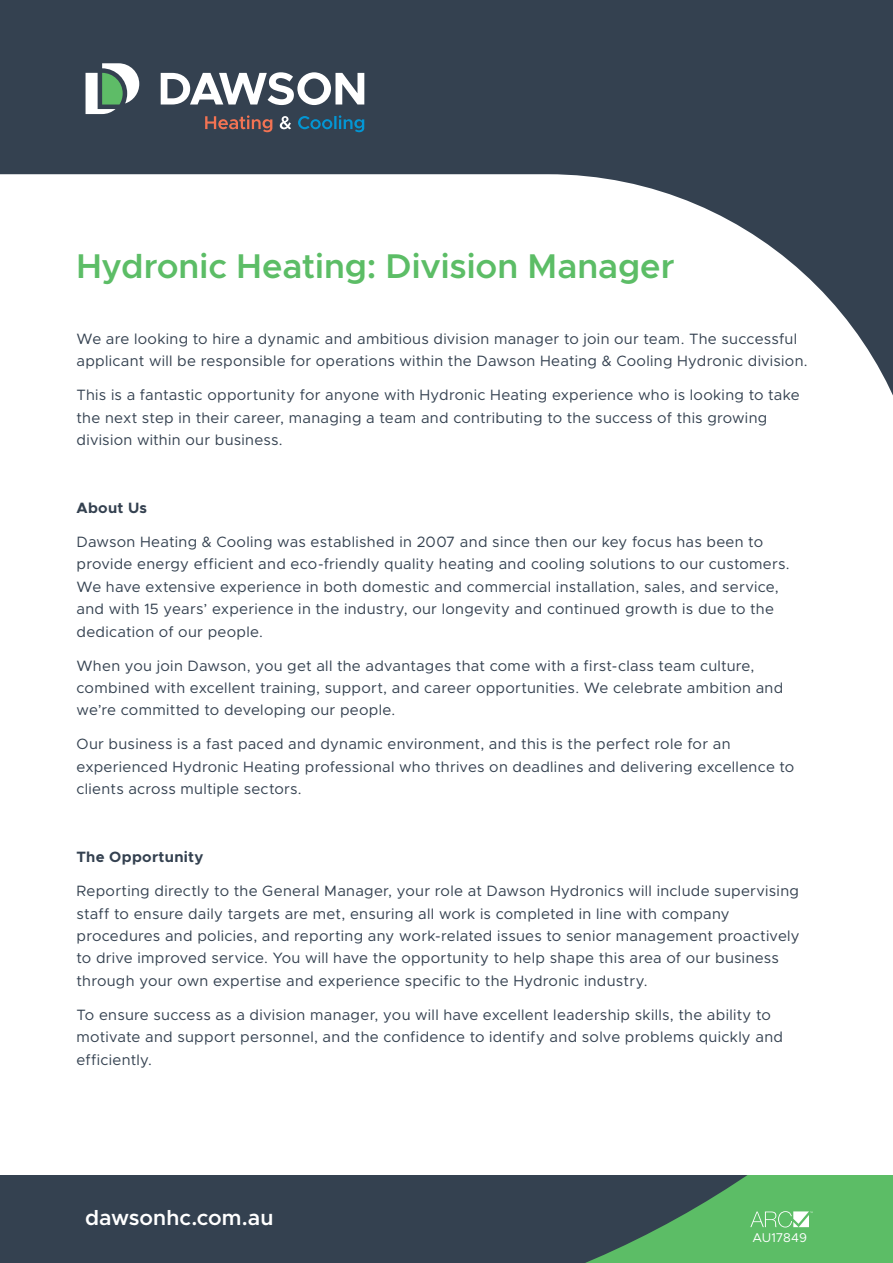
<style>
.page{position:relative;width:893px;height:1263px;background:#fff}
.page>*{position:absolute;margin:0;border:0;box-sizing:border-box;transform-origin:0 0}
.t1{font:600 34.5px "Metropolis";color:#5cbd66}
.t2{font:600 21.45px "Metropolis";color:#fff}
.Body_Copy_Bullets{font:15px/22.5px "Metropolis";letter-spacing:.02em;color:#344150}
.Body_Copy_Bullets-2{font:700 15px "Metropolis";letter-spacing:.02em;color:#344150}
.t3{font:12.75px "Metropolis";letter-spacing:-.005em;color:#fff}
</style>
<div class="page">
<svg style="left:0;top:1175px;width:893px;height:88px;fill:#344150"></svg>
<svg style="left:750px;top:1211px;width:63px;height:16px"></svg>
<div style="left:0;top:0;width:893px;height:616px;background:#344150"></div>
<div style="left:0;top:174px;width:893px;height:442px;background:#fff"></div>
<svg style="left:161px;top:72px;width:203px;height:33px"></svg>
<svg style="left:86px;top:63px;width:53px;height:51px"></svg>
<svg style="left:298px;top:115px;width:66px;height:17px"></svg>
<svg style="left:280px;top:116px;width:11px;height:13px"></svg>
<svg style="left:205px;top:115px;width:67px;height:17px"></svg>
<p class="t1" style="left:77px;top:245px;width:599px">Hydronic Heating: Division Manager</p>
<p class="Body_Copy_Bullets" style="left:77px;top:327px;width:733px">We are looking to hire a dynamic and ambitious division manager to join our team. The successful applicant will be responsible for operations within the Dawson Heating &amp; Cooling Hydronic division.</p>
<p class="Body_Copy_Bullets" style="left:77px;top:384px;width:725px">This is a fantastic opportunity for anyone with Hydronic Heating experience who is looking to take the next step in their career, managing a team and contributing to the success of this growing division within our business.</p>
<p class="Body_Copy_Bullets-2" style="left:77px;top:498px;width:72px">About Us</p>
<p class="Body_Copy_Bullets" style="left:77px;top:530px;width:715px">Dawson Heating &amp; Cooling was established in 2007 and since then our key focus has been to provide energy efficient and eco-friendly quality heating and cooling solutions to our customers.<br>We have extensive experience in both domestic and commercial installation, sales, and service, and with 15 years’ experience in the industry, our longevity and continued growth is due to the dedication of our people.</p>
<p class="Body_Copy_Bullets" style="left:77px;top:654px;width:708px">When you join Dawson, you get all the advantages that come with a first-class team culture, combined with excellent training, support, and career opportunities. We celebrate ambition and we’re committed to developing our people.</p>
<p class="Body_Copy_Bullets" style="left:77px;top:733px;width:719px">Our business is a fast paced and dynamic environment, and this is the perfect role for an experienced Hydronic Heating professional who thrives on deadlines and delivering excellence to clients across multiple sectors.</p>
<p class="Body_Copy_Bullets-2" style="left:77px;top:847px;width:128px">The Opportunity</p>
<p class="Body_Copy_Bullets" style="left:77px;top:880px;width:725px">Reporting directly to the General Manager, your role at Dawson Hydronics will include supervising staff to ensure daily targets are met, ensuring all work is completed in line with company procedures and policies, and reporting any work-related issues to senior management proactively to drive improved service. You will have the opportunity to help shape this area of our business through your own expertise and experience specific to the Hydronic industry.</p>
<p class="Body_Copy_Bullets" style="left:77px;top:1003px;width:708px">To ensure success as a division manager, you will have excellent leadership skills, the ability to motivate and support personnel, and the confidence to identify and solve problems quickly and efficiently.</p>
<p class="t2" style="left:85px;top:1204px;width:190px">dawsonhc.com.au</p>
<p class="t3" style="left:752px;top:1229px;width:56px">AU17849</p>
</div>
